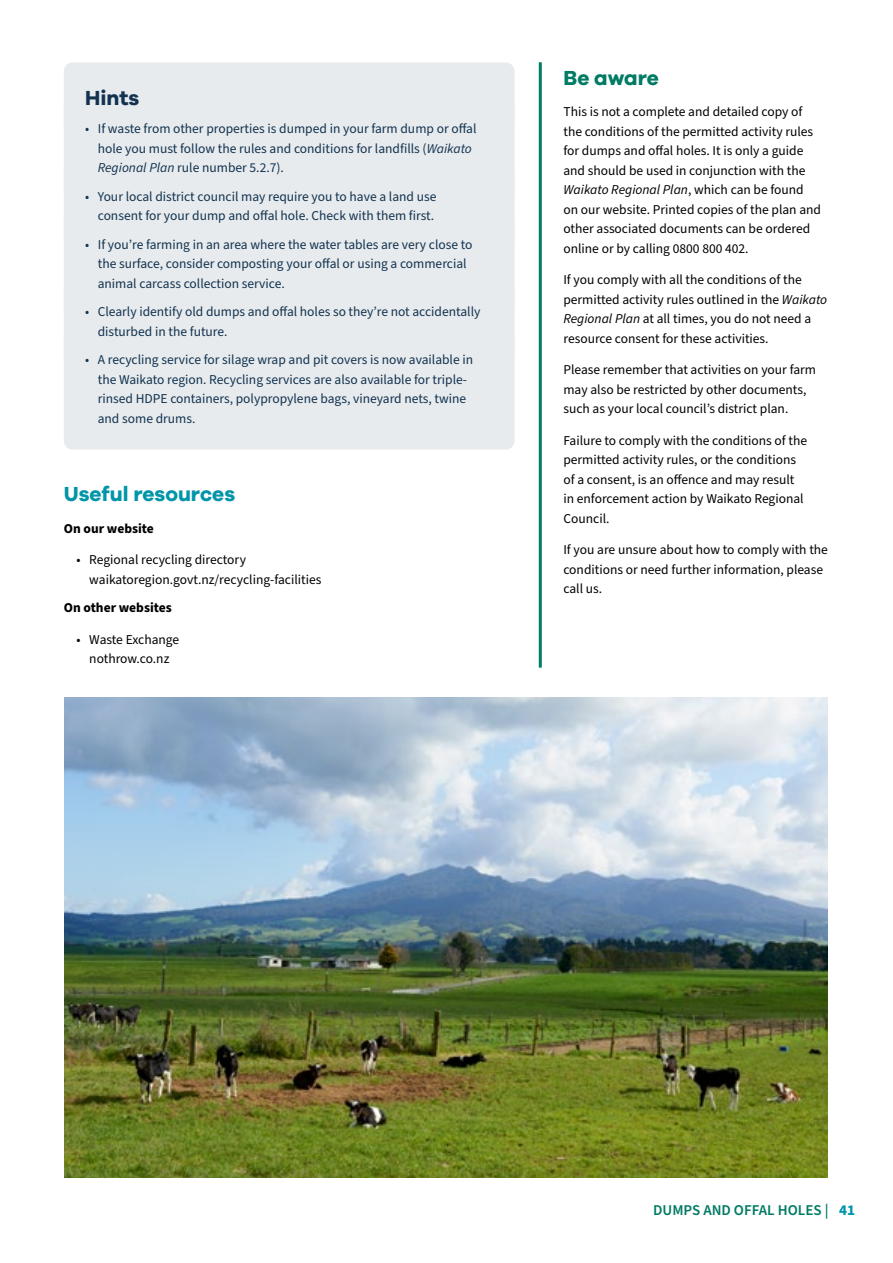
<style>
.page{position:relative;width:893px;height:1263px;background:#fff}
.page>*{position:absolute;margin:0;border:0;box-sizing:border-box;transform-origin:0 0}
.t1{font:700 21px "Galano Grotesque";color:#0095a9}
.t2{font:700 21px "Galano Grotesque";color:#007b64}
.t3{font:700 21px "Galano Grotesque";color:#123250}
.t4{font:600 15px "Source Sans Pro";color:#007b64}
.t5{font:13.5px/19.5px "Source Sans Pro";color:#000}
.t6{font:13.5px/19.5px "Source Sans Pro";color:#123250}
.t7{font:700 13.5px "Source Sans Pro";color:#000}
.s1{font-style:italic}
.s2{font-weight:700;color:#0095a9}
</style>
<div class="page">
<hr style="left:539px;top:62px;width:3px;height:606px;background:#007b64">
<div style="left:64px;top:63px;width:450px;height:70px;background:#e7ebed;border-radius:9px"></div>
<div style="left:64px;top:98px;width:450px;height:101px;background:#e7ebed;border-radius:9px"></div>
<div style="left:64px;top:166px;width:450px;height:81px;background:#e7ebed;border-radius:9px"></div>
<div style="left:64px;top:214px;width:450px;height:100px;background:#e7ebed;border-radius:9px"></div>
<div style="left:64px;top:281px;width:450px;height:81px;background:#e7ebed;border-radius:9px"></div>
<div style="left:64px;top:329px;width:450px;height:120px;background:#e7ebed;border-radius:9px"></div>
<img style="left:65px;top:697px;width:763px;height:481px">
<h1 class="t3" style="left:85px;top:85px;width:56px">Hints</h1>
<p class="t6" style="left:98px;top:119px;width:380px;text-indent:-13px">• If waste from other properties is dumped in your farm dump or offal hole you must follow the rules and conditions for landfills (<span class="s1">Waikato<br>Regional Plan</span> rule number 5.2.7).</p>
<p class="t6" style="left:85px;top:187px;width:353px;text-align:right">• Your local district council may require you to have a land use consent for your dump and offal hole. Check with them first.</p>
<p class="t6" style="left:98px;top:235px;width:376px;text-indent:-13px">• If you’re farming in an area where the water tables are very close to the surface, consider composting your offal or using a commercial animal carcass collection service.</p>
<p class="t6" style="left:98px;top:302px;width:384px;text-indent:-13px">• Clearly identify old dumps and offal holes so they’re not accidentally disturbed in the future.</p>
<p class="t6" style="left:98px;top:350px;width:377px;text-indent:-13px">• A recycling service for silage wrap and pit covers is now available in the Waikato region. Recycling services are also available for triple&shy;rinsed HDPE containers, polypropylene bags, vineyard nets, twine and some drums.</p>
<h1 class="t1" style="left:64px;top:481px;width:173px">Useful resources</h1>
<p class="t7" style="left:64px;top:519px;width:92px">On our website</p>
<p class="t5" style="left:89px;top:551px;width:234px;text-indent:-13px">• Regional recycling directory waikatoregion.govt.nz/recycling-facilities</p>
<p class="t7" style="left:64px;top:599px;width:110px">On other websites</p>
<p class="t5" style="left:77px;top:630px;width:104px;text-align:center">• Waste Exchange nothrow.co.nz</p>
<h1 class="t2" style="left:563px;top:65px;width:97px">Be aware</h1>
<p class="t5" style="left:563px;top:102px;width:259px">This is not a complete and detailed copy of the conditions of the permitted activity rules for dumps and offal holes. It is only a guide and should be used in conjunction with the <span class="s1">Waikato Regional Plan</span>, which can be found on our website. Printed copies of the plan and other associated documents can be ordered online or by calling 0800 800 402.</p>
<p class="t5" style="left:563px;top:270px;width:265px">If you comply with all the conditions of the permitted activity rules outlined in the <span class="s1">Waikato Regional Plan</span> at all times, you do not need a resource consent for these activities.</p>
<p class="t5" style="left:563px;top:360px;width:254px">Please remember that activities on your farm may also be restricted by other documents, such as your local council’s district plan.</p>
<p class="t5" style="left:563px;top:431px;width:245px">Failure to comply with the conditions of the permitted activity rules, or the conditions of a consent, is an offence and may result in enforcement action by Waikato Regional Council.</p>
<p class="t5" style="left:563px;top:540px;width:266px">If you are unsure about how to comply with the conditions or need further information, please call us.</p>
<p class="t4" style="left:653px;top:1199px;width:203px">DUMPS AND OFFAL HOLES | <span class="s2">41</span></p>
</div>
